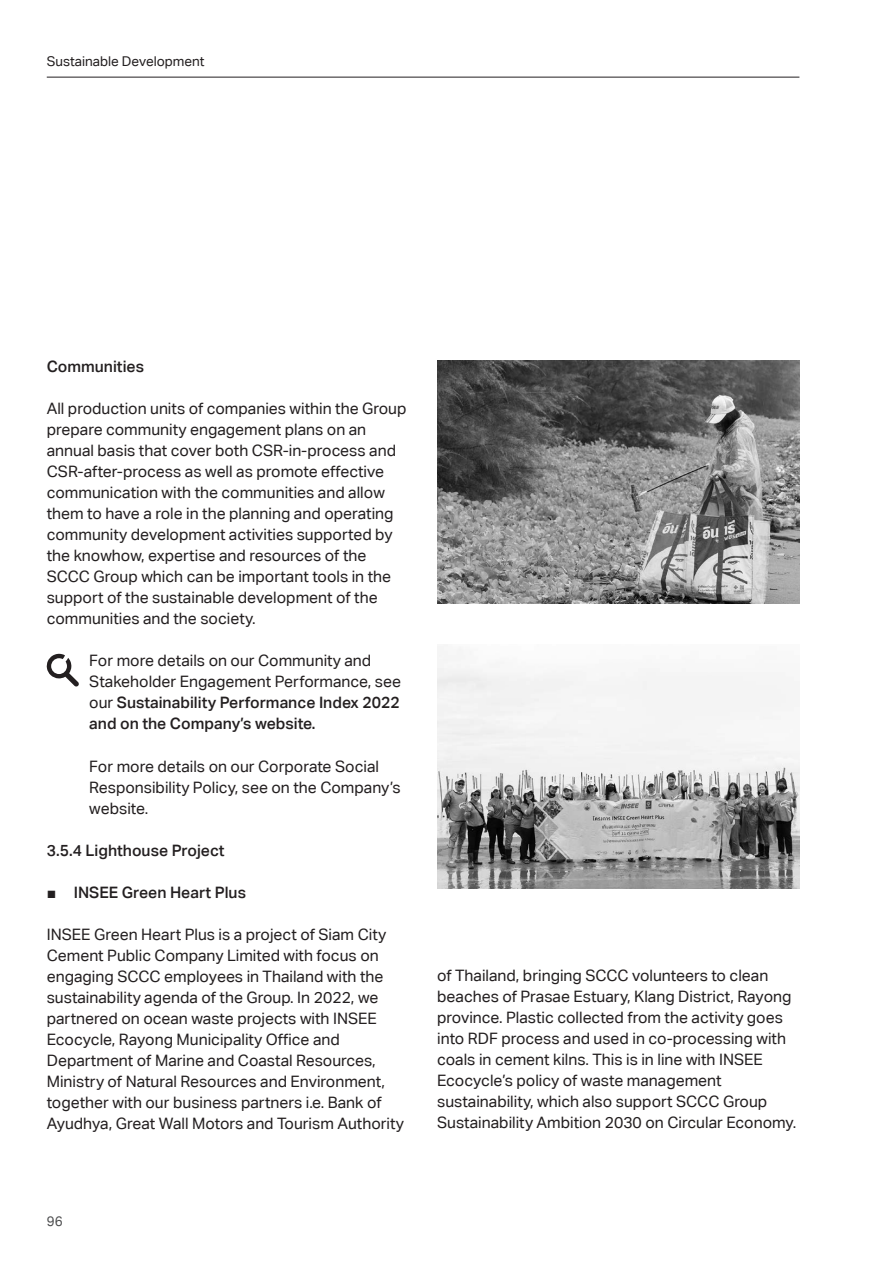
<style>
.page{position:relative;width:893px;height:1263px;background:#fff}
.page>*{position:absolute;margin:0;border:0;box-sizing:border-box;transform-origin:0 0}
.Body_Copy{font:15.75px/21px "Aktiv Grotesk Corp";color:#231f20}
.Body_Copy-2{font:500 15.75px "Aktiv Grotesk Corp";color:#231f20}
.t1{font:13.5px "Aktiv Grotesk Corp";color:#231f20}
.t2{font:13.5px "Aktiv Grotesk Corp";color:#4b4c4d}
.s1{font-weight:500}
.s2{font-family:"Arial";font-weight:400}
</style>
<div class="page">
<hr style="left:47px;top:77px;width:752px;height:1px;background:#231f20">
<img style="left:437px;top:649px;width:362px;height:240px">
<svg style="left:47px;top:654px;width:32px;height:33px"></svg>
<img style="left:437px;top:361px;width:362px;height:243px">
<p class="t1" style="left:47px;top:53px;width:159px">Sustainable Development</p>
<p class="Body_Copy-2" style="left:47px;top:357px;width:99px">Communities</p>
<p class="Body_Copy" style="left:47px;top:398px;width:361px">All production units of companies within the Group prepare community engagement plans on an annual basis that cover both CSR-in-process and CSR-after-process as well as promote effective communication with the communities and allow them to have a role in the planning and operating community development activities supported by the knowhow, expertise and resources of the SCCC Group which can be important tools in the support of the sustainable development of the communities and the society.</p>
<p class="Body_Copy" style="left:89px;top:650px;width:313px">For more details on our Community and Stakeholder Engagement Performance, see our <span class="s1">Sustainability Performance Index 2022 and on the Company’s website.</span></p>
<p class="Body_Copy" style="left:89px;top:755px;width:313px">For more details on our Corporate Social<br>Responsibility Policy, see on the Company’s website.</p>
<p class="Body_Copy-2" style="left:47px;top:841px;width:179px">3.5.4 Lighthouse Project</p>
<p class="Body_Copy-2" style="left:47px;top:883px;width:201px"><span class="s2">■</span> INSEE Green Heart Plus</p>
<p class="Body_Copy" style="left:47px;top:924px;width:359px">INSEE Green Heart Plus is a project of Siam City Cement Public Company Limited with focus on engaging SCCC employees in Thailand with the sustainability agenda of the Group. In 2022, we partnered on ocean waste projects with INSEE Ecocycle, Rayong Municipality Office and Department of Marine and Coastal Resources, Ministry of Natural Resources and Environment, together with our business partners i.e. Bank of Ayudhya, Great Wall Motors and Tourism Authority</p>
<p class="Body_Copy" style="left:437px;top:965px;width:361px">of Thailand, bringing SCCC volunteers to clean beaches of Prasae Estuary, Klang District, Rayong province. Plastic collected from the activity goes into RDF process and used in co-processing with coals in cement kilns. This is in line with INSEE Ecocycle’s policy of waste management sustainability, which also support SCCC Group Sustainability Ambition 2030 on Circular Economy.</p>
<p class="t2" style="left:47px;top:1213px;width:17px">96</p>
</div>
